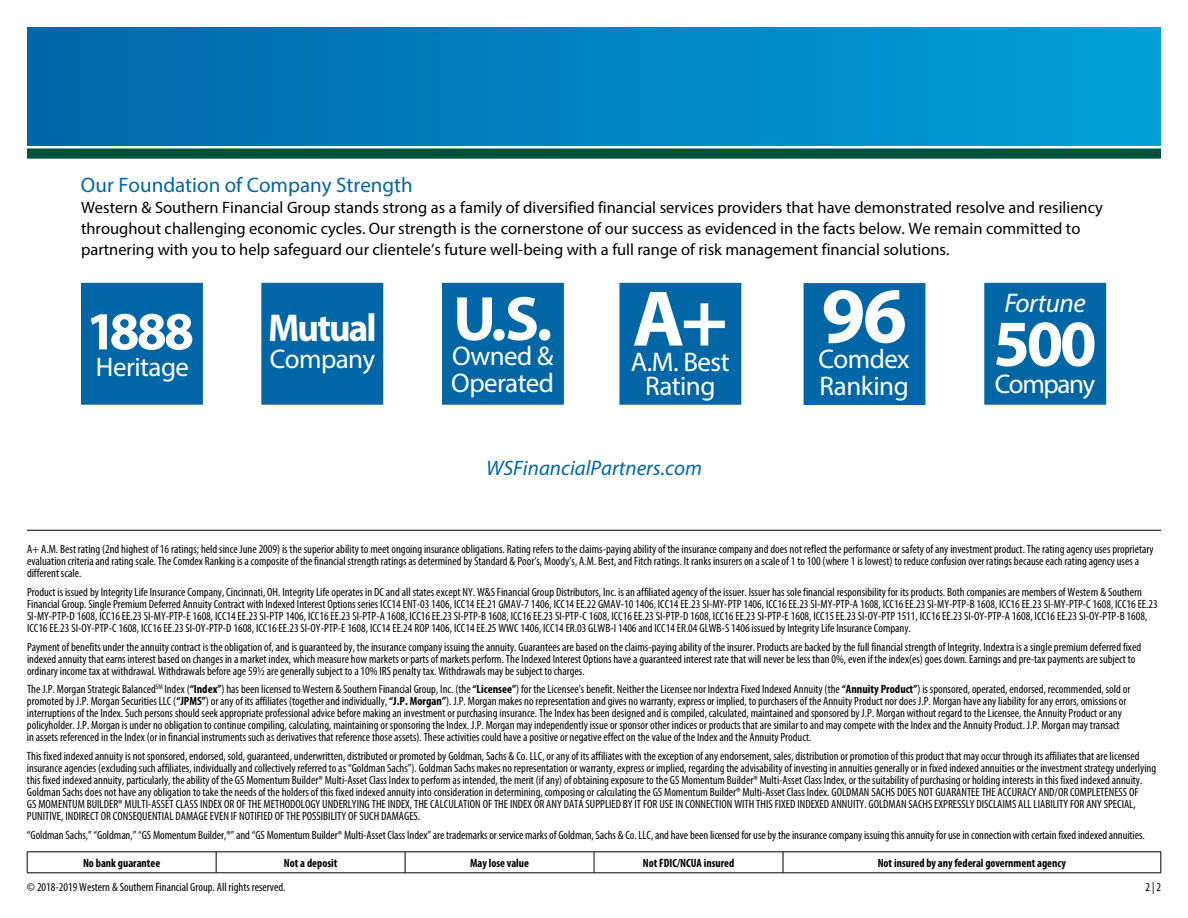
<style>
.page{position:relative;width:1188px;height:918px;background:#fff}
.page>*{position:absolute;margin:0;border:0;box-sizing:border-box;transform-origin:0 0}
.t1{font:700 79.5px "Myriad Pro";color:#fff}
.t2{font:700 66px "Myriad Pro";color:#fff}
.t3{font:700 63px "Myriad Pro";color:#fff}
.t4{font:700 54px "Myriad Pro";color:#fff}
.t5{font:700 39px "Myriad Pro";letter-spacing:-.05em;color:#fff;scale:.95 1}
.t6{font:27px/27px "Myriad Pro";letter-spacing:-.02em;color:#fff}
.t7{font:italic 27px "Myriad Pro";letter-spacing:-.02em;color:#fff}
.t8{font:27px "Myriad Pro";letter-spacing:-.05em;color:#fff}
.t9{font:21px "Myriad Pro";color:#0066a6}
.t10{font:italic 21px "Myriad Pro";color:#0066a6}
.t11{font:16.5px/21px "Myriad Pro";color:#000}
.t12{font:condensed 12px/12px "Myriad Pro";color:#000}
.t13{font:700 condensed 12px "Myriad Pro";color:#000}
.s1{font-weight:700}
</style>
<div class="page">
<div style="left:27px;top:27px;width:1134px;height:118px;background:linear-gradient(to right,#0066a6,#00a0db)"></div>
<div style="left:27px;top:148px;width:1134px;height:11px;background:#00523a;border:2px solid #00523a"></div>
<hr style="left:27px;top:852px;width:189px;height:1px;background:#000">
<svg style="left:27px;top:852px;width:1px;height:21px"></svg>
<hr style="left:216px;top:852px;width:189px;height:1px;background:#000">
<svg style="left:216px;top:852px;width:1px;height:21px"></svg>
<hr style="left:405px;top:852px;width:189px;height:1px;background:#000">
<svg style="left:405px;top:852px;width:1px;height:21px"></svg>
<hr style="left:594px;top:852px;width:189px;height:1px;background:#000">
<svg style="left:594px;top:852px;width:1px;height:21px"></svg>
<hr style="left:783px;top:852px;width:378px;height:1px;background:#000">
<svg style="left:783px;top:852px;width:1px;height:21px"></svg>
<svg style="left:1161px;top:852px;width:1px;height:21px"></svg>
<hr style="left:27px;top:873px;width:189px;height:1px;background:#000">
<hr style="left:216px;top:873px;width:189px;height:1px;background:#000">
<hr style="left:405px;top:873px;width:189px;height:1px;background:#000">
<hr style="left:594px;top:873px;width:189px;height:1px;background:#000">
<hr style="left:783px;top:873px;width:378px;height:1px;background:#000">
<hr style="left:27px;top:530px;width:1134px;height:1px;background:#000">
<div style="left:984px;top:283px;width:122px;height:122px;background:#0066a6;border:1px solid #0066a6"></div>
<div style="left:81px;top:283px;width:122px;height:122px;background:#0066a6;border:1px solid #0066a6"></div>
<div style="left:804px;top:283px;width:121px;height:122px;background:#0066a6;border:1px solid #0066a6"></div>
<div style="left:619px;top:283px;width:122px;height:122px;background:#0066a6;border:1px solid #0066a6"></div>
<div style="left:261px;top:283px;width:122px;height:122px;background:#0066a6;border:1px solid #0066a6"></div>
<div style="left:442px;top:283px;width:122px;height:122px;background:#0066a6;border:1px solid #0066a6"></div>
<h3 class="t9" style="left:81px;top:172px;width:333px">Our Foundation of Company Strength</h3>
<p class="t11" style="left:81px;top:196px;width:1023px">Western &amp; Southern Financial Group stands strong as a family of diversified financial services providers that have demonstrated resolve and resiliency throughout challenging economic cycles. Our strength is the cornerstone of our success as evidenced in the facts below. We remain committed to partnering with you to help safeguard our clientele’s future well-being with a full range of risk management financial solutions.</p>
<h3 class="t7" style="left:1004px;top:286px;width:83px">Fortune</h3>
<h2 class="t2" style="left:993px;top:301px;width:105px">500</h2>
<h3 class="t8" style="left:995px;top:367px;width:102px">Company</h3>
<h1 class="t1" style="left:821px;top:264px;width:87px">96</h1>
<h3 class="t6" style="left:819px;top:345px;width:93px">Comdex<br>Ranking</h3>
<h1 class="t1" style="left:633px;top:267px;width:97px">A+</h1>
<h3 class="t6" style="left:631px;top:350px;width:100px;line-height:24px;text-align:center">A.M. Best<br>Rating</h3>
<h3 class="t3" style="left:453px;top:278px;width:101px">U.S.</h3>
<h3 class="t6" style="left:451px;top:342px;width:104px">Owned &amp;<br>Operated</h3>
<h3 class="t5" style="left:268px;top:303px;width:116px">Mutual</h3>
<h3 class="t6" style="left:270px;top:345px;width:107px">Company</h3>
<h3 class="t4" style="left:86px;top:296px;width:109px">1888</h3>
<h3 class="t6" style="left:96px;top:353px;width:95px">Heritage</h3>
<h3 class="t10" style="left:486px;top:455px;width:217px">WSFinancialPartners.com</h3>
<p class="t12" style="left:27px;top:543px;width:1128px">A+ A.M. Best rating (2nd highest of 16 ratings; held since June 2009) is the superior ability to meet ongoing insurance obligations. Rating refers to the claims-paying ability of the insurance company and does not reflect the performance or safety of any investment product. The rating agency uses proprietary evaluation criteria and rating scale. The Comdex Ranking is a composite of the financial strength ratings as determined by Standard &amp; Poor’s, Moody’s, A.M. Best, and Fitch ratings. It ranks insurers on a scale of 1 to 100 (where 1 is lowest) to reduce confusion over ratings because each rating agency uses a different scale.</p>
<p class="t12" style="left:27px;top:586px;width:1132px">Product is issued by Integrity Life Insurance Company, Cincinnati, OH. Integrity Life operates in DC and all states except NY. W&amp;S Financial Group Distributors, Inc. is an affiliated agency of the issuer. Issuer has sole financial responsibility for its products. Both companies are members of Western &amp; Southern Financial Group. Single Premium Deferred Annuity Contract with Indexed Interest Options series ICC14 ENT-03 1406, ICC14 EE.21 GMAV-7 1406, ICC14 EE.22 GMAV-10 1406, ICC14 EE.23 SI-MY-PTP 1406, ICC16 EE.23 SI-MY-PTP-A 1608, ICC16 EE.23 SI-MY-PTP-B 1608, ICC16 EE.23 SI-MY-PTP-C 1608, ICC16 EE.23<br>SI-MY-PTP-D 1608, ICC16 EE.23 SI-MY-PTP-E 1608, ICC14 EE.23 SI-PTP 1406, ICC16 EE.23 SI-PTP-A 1608, ICC16 EE.23 SI-PTP-B 1608, ICC16 EE.23 SI-PTP-C 1608, ICC16 EE.23 SI-PTP-D 1608, ICC16 EE.23 SI-PTP-E 1608, ICC15 EE.23 SI-OY-PTP 1511, ICC16 EE.23 SI-OY-PTP-A 1608, ICC16 EE.23 SI-OY-PTP-B 1608, ICC16 EE.23 SI-OY-PTP-C 1608, ICC16 EE.23 SI-OY-PTP-D 1608, ICC16 EE.23 SI-OY-PTP-E 1608, ICC14 EE.24 ROP 1406, ICC14 EE.25 WWC 1406, ICC14 ER.03 GLWB-I 1406 and ICC14 ER.04 GLWB-S 1406 issued by Integrity Life Insurance Company.</p>
<p class="t12" style="left:27px;top:641px;width:1116px">Payment of benefits under the annuity contract is the obligation of, and is guaranteed by, the insurance company issuing the annuity. Guarantees are based on the claims-paying ability of the insurer. Products are backed by the full financial strength of Integrity. Indextra is a single premium deferred fixed indexed annuity that earns interest based on changes in a market index, which measure how markets or parts of markets perform. The Indexed Interest Options have a guaranteed interest rate that will never be less than 0%, even if the index(es) goes down. Earnings and pre-tax payments are subject to ordinary income tax at withdrawal. Withdrawals before age 59½ are generally subject to a 10% IRS penalty tax. Withdrawals may be subject to charges.</p>
<p class="t12" style="left:27px;top:683px;width:1105px">The J.P. Morgan Strategic Balanced<sup>SM</sup> Index (<span class="s1">“Index”</span>) has been licensed to Western &amp; Southern Financial Group, Inc. (the <span class="s1">“Licensee”</span>) for the Licensee’s benefit. Neither the Licensee nor Indextra Fixed Indexed Annuity (the <span class="s1">“Annuity Product”</span>) is sponsored, operated, endorsed, recommended, sold or promoted by J.P. Morgan Securities LLC (<span class="s1">“JPMS”</span>) or any of its affiliates (together and individually, <span class="s1">“J.P. Morgan”</span>). J.P. Morgan makes no representation and gives no warranty, express or implied, to purchasers of the Annuity Product nor does J.P. Morgan have any liability for any errors, omissions or interruptions of the Index. Such persons should seek appropriate professional advice before making an investment or purchasing insurance. The Index has been designed and is compiled, calculated, maintained and sponsored by J.P. Morgan without regard to the Licensee, the Annuity Product or any policyholder. J.P. Morgan is under no obligation to continue compiling, calculating, maintaining or sponsoring the Index. J.P. Morgan may independently issue or sponsor other indices or products that are similar to and may compete with the Index and the Annuity Product. J.P. Morgan may transact<br>in assets referenced in the Index (or in financial instruments such as derivatives that reference those assets). These activities could have a positive or negative effect on the value of the Index and the Annuity Product.</p>
<p class="t12" style="left:27px;top:750px;width:1131px">This fixed indexed annuity is not sponsored, endorsed, sold, guaranteed, underwritten, distributed or promoted by Goldman, Sachs &amp; Co. LLC, or any of its affiliates with the exception of any endorsement, sales, distribution or promotion of this product that may occur through its affiliates that are licensed insurance agencies (excluding such affiliates, individually and collectively referred to as “Goldman Sachs”). Goldman Sachs makes no representation or warranty, express or implied, regarding the advisability of investing in annuities generally or in fixed indexed annuities or the investment strategy underlying this fixed indexed annuity, particularly, the ability of the GS Momentum Builder® Multi-Asset Class Index to perform as intended, the merit (if any) of obtaining exposure to the GS Momentum Builder® Multi-Asset Class Index, or the suitability of purchasing or holding interests in this fixed indexed annuity.<br>Goldman Sachs does not have any obligation to take the needs of the holders of this fixed indexed annuity into consideration in determining, composing or calculating the GS Momentum Builder® Multi-Asset Class Index. GOLDMAN SACHS DOES NOT GUARANTEE THE ACCURACY AND/OR COMPLETENESS OF<br>GS MOMENTUM BUILDER® MULTI-ASSET CLASS INDEX OR OF THE METHODOLOGY UNDERLYING THE INDEX, THE CALCULATION OF THE INDEX OR ANY DATA SUPPLIED BY IT FOR USE IN CONNECTION WITH THIS FIXED INDEXED ANNUITY. GOLDMAN SACHS EXPRESSLY DISCLAIMS ALL LIABILITY FOR ANY SPECIAL, PUNITIVE, INDIRECT OR CONSEQUENTIAL DAMAGE EVEN IF NOTIFIED OF THE POSSIBILITY OF SUCH DAMAGES.</p>
<p class="t12" style="left:27px;top:829px;width:1119px">“Goldman Sachs,” “Goldman,” “GS Momentum Builder,®” and “GS Momentum Builder® Multi-Asset Class Index” are trademarks or service marks of Goldman, Sachs &amp; Co. LLC, and have been licensed for use by the insurance company issuing this annuity for use in connection with certain fixed indexed annuities.</p>
<p class="t13" style="left:83px;top:855px;width:79px">No bank guarantee</p>
<p class="t13" style="left:284px;top:855px;width:55px">Not a deposit</p>
<p class="t13" style="left:470px;top:855px;width:60px">May lose value</p>
<p class="t13" style="left:643px;top:855px;width:93px">Not FDIC/NCUA insured</p>
<p class="t13" style="left:878px;top:855px;width:190px">Not insured by any federal government agency</p>
<p class="t12" style="left:27px;top:881px;width:260px">© 2018-2019 Western &amp; Southern Financial Group. All rights reserved.</p>
<p class="t12" style="left:1146px;top:881px;width:17px">2 | 2</p>
</div>
